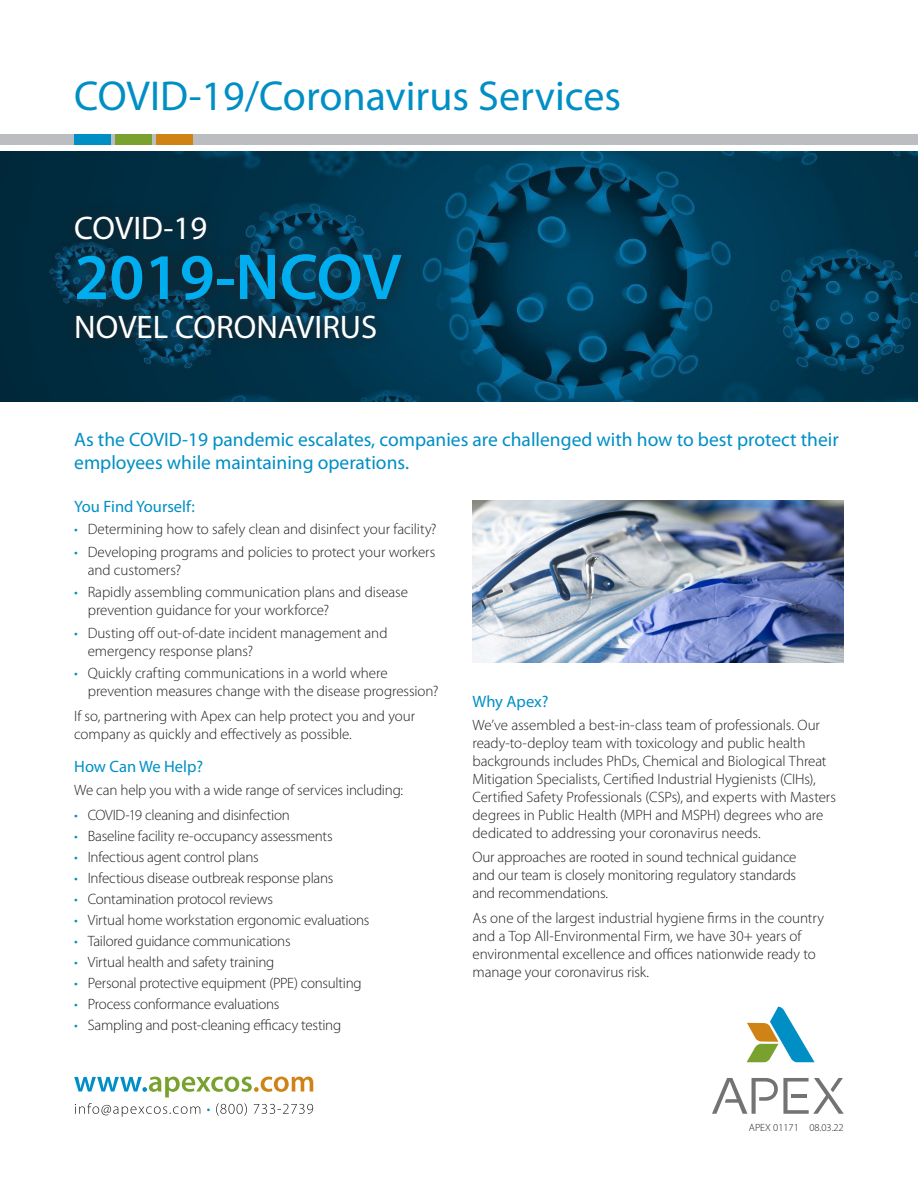
<style>
.page{position:relative;width:918px;height:1188px;background:#fff}
.page>*{position:absolute;margin:0;border:0;box-sizing:border-box;transform-origin:0 0}
.t1{font:600 65.55px "Myriad Pro";color:#00aeef}
.Head_1{font:42px "Myriad Pro";color:#008fc5}
.t2{font:32.7px "Myriad Pro";color:#fff}
.Head_2{font:19.5px/23.4px "Myriad Pro";color:#008fc5}
.Head_2-2{font:16.5px "Myriad Pro";color:#008fc5}
.Body_Text{font:300 15px/18px "Myriad Pro";letter-spacing:-.005em;color:#231f20}
.t3{font:300 10.5px "Myriad Pro";color:#231f20}
.s1{color:#008fc5}
</style>
<div class="page">
<img style="left:0;top:152px;width:918px;height:249px">
<div style="left:0;top:135px;width:918px;height:10px;background:#bcbdc0"></div>
<div style="left:74px;top:135px;width:37px;height:10px;background:#008fc5"></div>
<div style="left:115px;top:135px;width:36px;height:10px;background:#78a22d"></div>
<div style="left:156px;top:135px;width:36px;height:10px;background:#d08315"></div>
<svg style="left:712px;top:1078px;width:132px;height:36px"></svg>
<svg style="left:747px;top:1007px;width:68px;height:55px"></svg>
<svg style="left:74px;top:1077px;width:239px;height:20px"></svg>
<svg style="left:216px;top:1103px;width:97px;height:13px"></svg>
<svg style="left:75px;top:1103px;width:125px;height:14px"></svg>
<svg style="left:61px;top:202px;width:354px;height:151px;background:#073348"></svg>
<img style="left:472px;top:500px;width:372px;height:162px">
<p class="Head_1" style="left:74px;top:70px;width:548px">COVID-19/Coronavirus Services</p>
<p class="t2" style="left:74px;top:208px;width:134px">COVID-19</p>
<p class="t1" style="left:74px;top:235px;width:329px">2019-NCOV</p>
<p class="t2" style="left:74px;top:307px;width:305px">NOVEL CORONAVIRUS</p>
<p class="Head_2" style="left:74px;top:427px;width:766px">As the COVID-19 pandemic escalates, companies are challenged with how to best protect their employees while maintaining operations.</p>
<p class="Head_2-2" style="left:74px;top:496px;width:122px">You Find Yourself:</p>
<p class="Body_Text" style="left:74px;top:520px;width:364px"><span class="s1">•</span> Determining how to safely clean and disinfect your facility?</p>
<p class="Body_Text" style="left:88px;top:543px;width:349px;text-indent:-14px"><span class="s1">•</span> Developing programs and policies to protect your workers and customers?</p>
<p class="Body_Text" style="left:88px;top:583px;width:322px;text-indent:-14px"><span class="s1">•</span> Rapidly assembling communication plans and disease prevention guidance for your workforce?</p>
<p class="Body_Text" style="left:88px;top:624px;width:301px;text-indent:-14px"><span class="s1">•</span> Dusting off out-of-date incident management and emergency response plans?</p>
<p class="Body_Text" style="left:88px;top:664px;width:352px;text-indent:-14px"><span class="s1">•</span> Quickly crafting communications in a world where prevention measures change with the disease progression?</p>
<p class="Body_Text" style="left:74px;top:707px;width:342px">If so, partnering with Apex can help protect you and your company as quickly and effectively as possible.</p>
<p class="Head_2-2" style="left:74px;top:757px;width:130px">How Can We Help?</p>
<p class="Body_Text" style="left:74px;top:781px;width:330px">We can help you with a wide range of services including:</p>
<p class="Body_Text" style="left:74px;top:806px;width:217px"><span class="s1">•</span> COVID-19 cleaning and disinfection</p>
<p class="Body_Text" style="left:74px;top:827px;width:260px"><span class="s1">•</span> Baseline facility re-occupancy assessments</p>
<p class="Body_Text" style="left:74px;top:848px;width:186px"><span class="s1">•</span> Infectious agent control plans</p>
<p class="Body_Text" style="left:74px;top:869px;width:261px"><span class="s1">•</span> Infectious disease outbreak response plans</p>
<p class="Body_Text" style="left:74px;top:890px;width:200px"><span class="s1">•</span> Contamination protocol reviews</p>
<p class="Body_Text" style="left:74px;top:911px;width:297px"><span class="s1">•</span> Virtual home workstation ergonomic evaluations</p>
<p class="Body_Text" style="left:74px;top:932px;width:218px"><span class="s1">•</span> Tailored guidance communications</p>
<p class="Body_Text" style="left:74px;top:953px;width:202px"><span class="s1">•</span> Virtual health and safety training</p>
<p class="Body_Text" style="left:74px;top:974px;width:289px"><span class="s1">•</span> Personal protective equipment (PPE) consulting</p>
<p class="Body_Text" style="left:74px;top:995px;width:207px"><span class="s1">•</span> Process conformance evaluations</p>
<p class="Body_Text" style="left:74px;top:1016px;width:269px"><span class="s1">•</span> Sampling and post-cleaning efficacy testing</p>
<p class="Head_2-2" style="left:472px;top:692px;width:78px">Why Apex?</p>
<p class="Body_Text" style="left:472px;top:716px;width:365px">We’ve assembled a best-in-class team of professionals. Our ready-to-deploy team with toxicology and public health backgrounds includes PhDs, Chemical and Biological Threat Mitigation Specialists, Certified Industrial Hygienists (CIHs), Certified Safety Professionals (CSPs), and experts with Masters degrees in Public Health (MPH and MSPH) degrees who are dedicated to addressing your coronavirus needs.</p>
<p class="Body_Text" style="left:472px;top:848px;width:326px;text-align:justify">Our approaches are rooted in sound technical guidance and our team is closely monitoring regulatory standards and recommendations.</p>
<p class="Body_Text" style="left:472px;top:909px;width:353px">As one of the largest industrial hygiene firms in the country and a Top All-Environmental Firm, we have 30+ years of environmental excellence and offices nationwide ready to manage your coronavirus risk.</p>
<p class="t3" style="left:749px;top:1121px;width:96px">APEX 01171 08.03.22</p>
</div>
